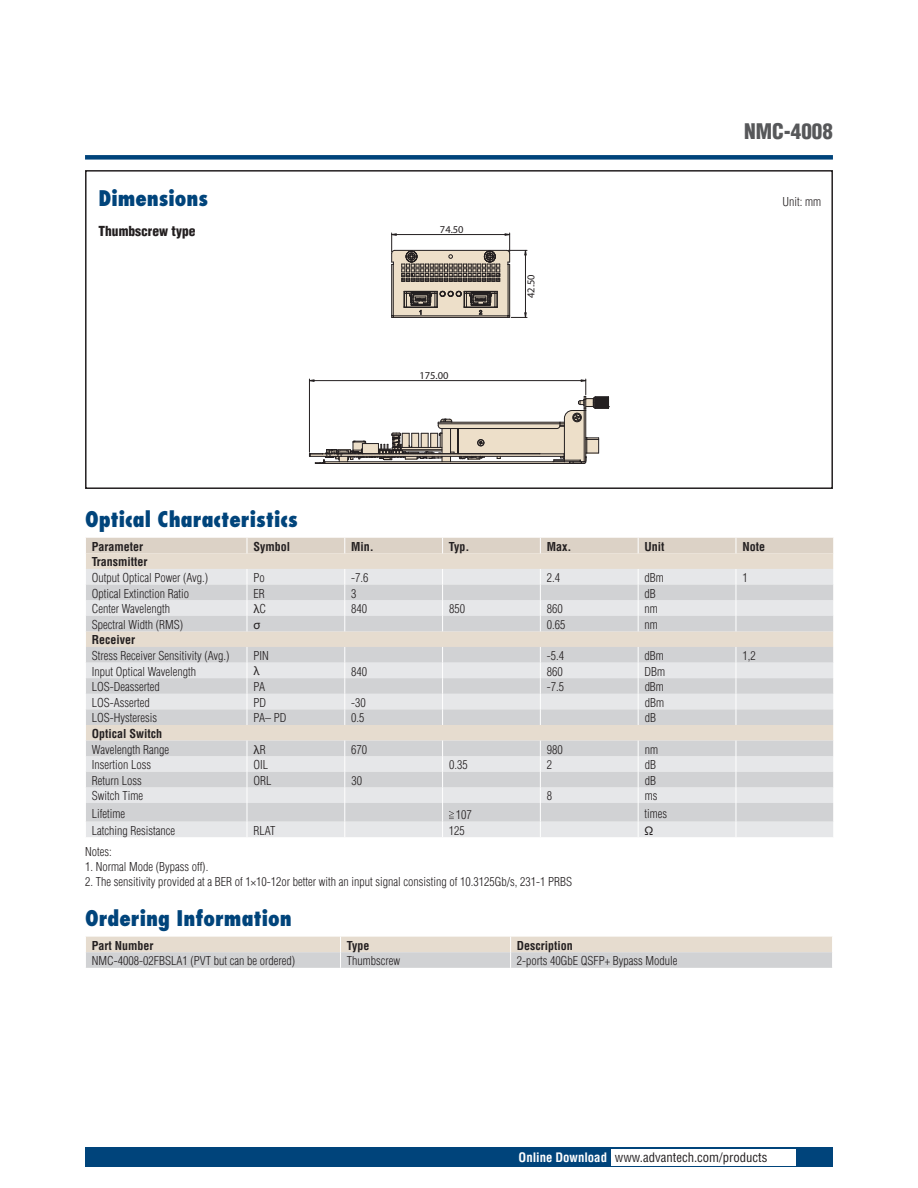
<style>
.page{position:relative;width:918px;height:1188px;background:#fff}
.page>*{position:absolute;margin:0;border:0;box-sizing:border-box;transform-origin:0 0}
.t1{font:800 condensed 21px "Futura";color:#00447b}
.t2{font:900 condensed 21px "Helvetica";color:#57585a}
.t3{font:900 condensed 13.5px "Helvetica";color:#231f20}
.t4{font:condensed 12.75px "Helvetica";color:#231f20}
.t5{font:300 condensed 12px "Helvetica";color:#231f20}
.t6{font:700 condensed 12px "Helvetica";color:#231f20}
.t7{font:12px "Helvetica Neue";color:#231f20}
.t8{font:10.5px "Myriad Pro";color:#231f20}
.s1{font-family:"Helvetica";font-weight:300;font-stretch:condensed}
.s2{font-weight:700;color:#fff}
</style>
<div class="page">
<div style="left:85px;top:155px;width:748px;height:5px;background:#00447b"></div>
<div style="left:85px;top:1147px;width:748px;height:20px;background:#00447b"></div>
<div style="left:611px;top:1149px;width:184px;height:16px;background:#fff"></div>
<svg style="left:86px;top:538px;width:748px;height:299px;background:#dcdbda"></svg>
<svg style="left:86px;top:937px;width:746px;height:31px;background:#dbd7d2"></svg>
<div style="left:85px;top:170px;width:748px;height:319px;border:2px solid #231f20"></div>
<hr style="left:310px;top:454px;width:255px;height:2px;background:#eddfc9">
<hr style="left:325px;top:462px;width:260px;height:1px;background:#eddfc9">
<div style="left:442px;top:422px;width:123px;height:32px;background:#eddfc9"></div>
<hr style="left:438px;top:423px;width:122px;height:1px;background:#231f20">
<hr style="left:438px;top:422px;width:122px;height:1px;background:#231f20">
<hr style="left:441px;top:428px;width:116px;height:1px;background:#231f20">
<hr style="left:341px;top:453px;width:223px;height:1px;background:#231f20">
<hr style="left:341px;top:456px;width:223px;height:1px;background:#231f20">
<hr style="left:325px;top:461px;width:239px;height:1px;background:#231f20">
<hr style="left:325px;top:463px;width:244px;height:1px;background:#231f20">
<svg style="left:309px;top:418px;width:176px;height:46px"></svg>
<svg style="left:391px;top:233px;width:136px;height:85px"></svg>
<hr style="left:525px;top:250px;width:1px;height:67px;background:#231f20">
<svg style="left:552px;top:379px;width:58px;height:85px"></svg>
<hr style="left:309px;top:379px;width:1px;height:73px;background:#231f20">
<hr style="left:309px;top:380px;width:277px;height:1px;background:#231f20">
<h1 class="t1" style="left:98px;top:185px;width:111px">Dimensions</h1>
<p class="t3" style="left:98px;top:223px;width:99px">Thumbscrew type</p>
<p class="t8" style="left:440px;top:223px;width:25px">74.50</p>
<p class="t8" style="left:419px;top:369px;width:31px">175.00</p>
<p class="t8" style="left:524px;top:298px;width:25px;rotate:-90deg">42.50</p>
<h1 class="t2" style="left:744px;top:119px;width:90px">NMC-4008</h1>
<p class="t5" style="left:782px;top:195px;width:40px">Unit: mm</p>
<h1 class="t1" style="left:85px;top:506px;width:214px">Optical Characteristics</h1>
<p class="t6" style="left:92px;top:539px;width:53px">Parameter</p>
<p class="t6" style="left:253px;top:539px;width:38px">Symbol</p>
<p class="t6" style="left:351px;top:539px;width:24px">Min.</p>
<p class="t6" style="left:449px;top:539px;width:22px">Typ.</p>
<p class="t6" style="left:547px;top:539px;width:26px">Max.</p>
<p class="t6" style="left:645px;top:539px;width:22px">Unit</p>
<p class="t6" style="left:742px;top:539px;width:24px">Note</p>
<p class="t6" style="left:92px;top:555px;width:57px">Transmitter</p>
<p class="t5" style="left:92px;top:571px;width:118px">Output Optical Power (Avg.)</p>
<p class="t5" style="left:253px;top:571px;width:13px">Po</p>
<p class="t5" style="left:351px;top:571px;width:19px">-7.6</p>
<p class="t5" style="left:547px;top:571px;width:15px">2.4</p>
<p class="t5" style="left:645px;top:571px;width:21px">dBm</p>
<p class="t5" style="left:742px;top:571px;width:7px">1</p>
<p class="t5" style="left:92px;top:586px;width:99px">Optical Extinction Ratio</p>
<p class="t5" style="left:253px;top:586px;width:13px">ER</p>
<p class="t5" style="left:351px;top:586px;width:7px">3</p>
<p class="t5" style="left:645px;top:586px;width:13px">dB</p>
<p class="t5" style="left:92px;top:602px;width:80px">Center Wavelength</p>
<p class="t7" style="left:253px;top:600px;width:14px">λ<span class="s1">C</span></p>
<p class="t5" style="left:351px;top:602px;width:17px">840</p>
<p class="t5" style="left:449px;top:602px;width:17px">850</p>
<p class="t5" style="left:547px;top:602px;width:17px">860</p>
<p class="t5" style="left:645px;top:602px;width:15px">nm</p>
<p class="t5" style="left:92px;top:617px;width:93px">Spectral Width (RMS)</p>
<p class="t7" style="left:253px;top:616px;width:8px">σ</p>
<p class="t5" style="left:547px;top:617px;width:20px">0.65</p>
<p class="t5" style="left:645px;top:617px;width:15px">nm</p>
<p class="t6" style="left:92px;top:633px;width:45px">Receiver</p>
<p class="t5" style="left:92px;top:649px;width:139px">Stress Receiver Sensitivity (Avg.)</p>
<p class="t5" style="left:253px;top:649px;width:17px">PIN</p>
<p class="t5" style="left:547px;top:649px;width:19px">-5.4</p>
<p class="t5" style="left:645px;top:649px;width:21px">dBm</p>
<p class="t5" style="left:742px;top:649px;width:15px">1,2</p>
<p class="t5" style="left:92px;top:664px;width:106px">Input Optical Wavelength</p>
<p class="t7" style="left:253px;top:663px;width:8px">λ</p>
<p class="t5" style="left:351px;top:664px;width:17px">840</p>
<p class="t5" style="left:547px;top:664px;width:17px">860</p>
<p class="t5" style="left:645px;top:664px;width:22px">DBm</p>
<p class="t5" style="left:92px;top:680px;width:70px">LOS-Deasserted</p>
<p class="t5" style="left:253px;top:680px;width:13px">PA</p>
<p class="t5" style="left:547px;top:680px;width:19px">-7.5</p>
<p class="t5" style="left:645px;top:680px;width:21px">dBm</p>
<p class="t5" style="left:92px;top:695px;width:59px">LOS-Asserted</p>
<p class="t5" style="left:253px;top:695px;width:14px">PD</p>
<p class="t5" style="left:351px;top:695px;width:16px">-30</p>
<p class="t5" style="left:645px;top:695px;width:21px">dBm</p>
<p class="t5" style="left:92px;top:711px;width:67px">LOS-Hysteresis</p>
<p class="t5" style="left:254px;top:711px;width:34px">PA– PD</p>
<p class="t5" style="left:351px;top:711px;width:15px">0.5</p>
<p class="t5" style="left:645px;top:711px;width:13px">dB</p>
<p class="t6" style="left:92px;top:726px;width:72px">Optical Switch</p>
<p class="t5" style="left:92px;top:742px;width:79px">Wavelength Range</p>
<p class="t7" style="left:254px;top:741px;width:14px">λ<span class="s1">R</span></p>
<p class="t5" style="left:351px;top:742px;width:17px">670</p>
<p class="t5" style="left:547px;top:742px;width:17px">980</p>
<p class="t5" style="left:645px;top:742px;width:15px">nm</p>
<p class="t5" style="left:92px;top:758px;width:61px">Insertion Loss</p>
<p class="t5" style="left:254px;top:758px;width:16px">OIL</p>
<p class="t5" style="left:449px;top:758px;width:20px">0.35</p>
<p class="t5" style="left:547px;top:758px;width:7px">2</p>
<p class="t5" style="left:645px;top:758px;width:13px">dB</p>
<p class="t5" style="left:92px;top:773px;width:51px">Return Loss</p>
<p class="t5" style="left:254px;top:773px;width:19px">ORL</p>
<p class="t5" style="left:351px;top:773px;width:12px">30</p>
<p class="t5" style="left:645px;top:773px;width:13px">dB</p>
<p class="t5" style="left:92px;top:789px;width:53px">Switch Time</p>
<p class="t5" style="left:547px;top:789px;width:7px">8</p>
<p class="t5" style="left:645px;top:789px;width:14px">ms</p>
<p class="t5" style="left:92px;top:806px;width:35px">Lifetime</p>
<p class="t5" style="left:456px;top:808px;width:17px">107</p>
<p class="t5" style="left:645px;top:806px;width:24px">times</p>
<p class="t5" style="left:92px;top:823px;width:85px">Latching Resistance</p>
<p class="t5" style="left:253px;top:823px;width:23px">RLAT</p>
<p class="t5" style="left:449px;top:823px;width:17px">125</p>
<p class="t7" style="left:645px;top:822px;width:10px">Ω</p>
<p class="t5" style="left:85px;top:845px;width:28px">Notes:</p>
<p class="t5" style="left:85px;top:860px;width:125px">1. Normal Mode (Bypass off).</p>
<p class="t5" style="left:85px;top:875px;width:489px">2. The sensitivity provided at a BER of 1×10-12or better with an input signal consisting of 10.3125Gb/s, 231-1 PRBS</p>
<h1 class="t1" style="left:85px;top:905px;width:208px">Ordering Information</h1>
<p class="t6" style="left:92px;top:938px;width:63px">Part Number</p>
<p class="t6" style="left:347px;top:938px;width:24px">Type</p>
<p class="t6" style="left:517px;top:938px;width:57px">Description</p>
<p class="t5" style="left:92px;top:954px;width:205px">NMC-4008-02FBSLA1 (PVT but can be ordered)</p>
<p class="t5" style="left:347px;top:954px;width:55px">Thumbscrew</p>
<p class="t5" style="left:517px;top:954px;width:162px">2-ports 40GbE QSFP+ Bypass Module</p>
<p class="t4" style="left:519px;top:1150px;width:250px"><span class="s2">Online Download</span> www.advantech.com/products</p>
</div>
